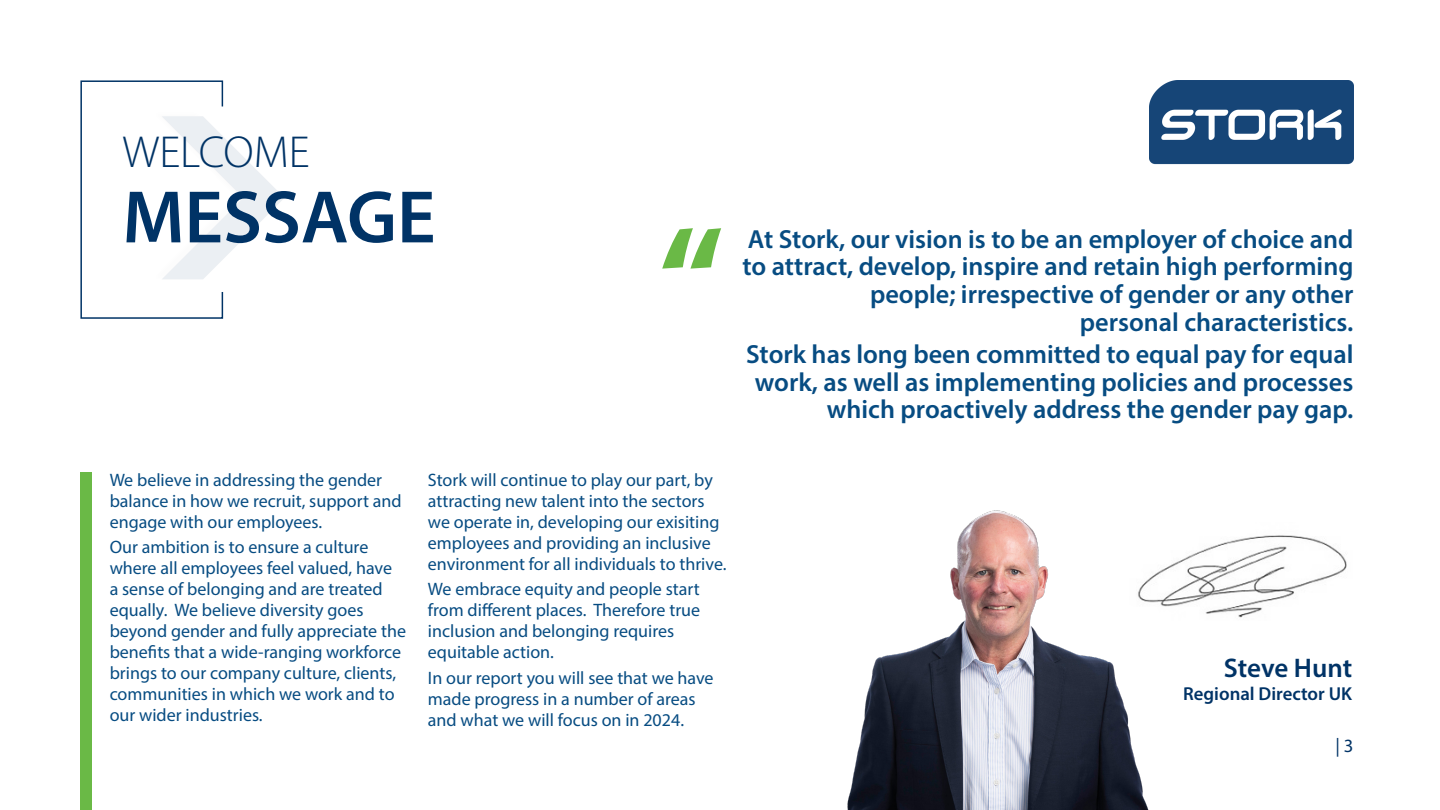
<style>
.page{position:relative;width:1440px;height:810px;background:#fff}
.page>*{position:absolute;margin:0;border:0;box-sizing:border-box;transform-origin:0 0}
.Body_text{font:700 144.75px "Myriad Pro";color:#6ab946}
._100pt_Align_Left{font:600 75px "Myriad Pro";color:#036}
._60pt_Align_Left{font:300 45px "Myriad Pro";color:#036}
._60pt_Align_Center{font:600 27px "Myriad Pro";letter-spacing:-.005em;color:#036}
.Body_text-2{font:600 26.25px/27.8px "Myriad Pro";color:#074c82;text-align:right}
._60pt_Align_Center-2{font:600 18.75px "Myriad Pro";color:#036}
.t1{font:18.75px "Myriad Pro";color:#036}
.Body_text-3{font:18px/21px "Myriad Pro";color:#074c82}
</style>
<div class="page">
<img style="left:848px;top:510px;width:301px;height:300px">
<img style="left:1150px;top:80px;width:203px;height:85px">
<img style="left:1130px;top:522px;width:217px;height:98px">
<div style="left:80px;top:472px;width:12px;height:338px;background:#6ab946"></div>
<svg style="left:80px;top:80px;width:204px;height:239px"></svg>
<p class="_60pt_Align_Left" style="left:122px;top:125px;width:189px">WELCOME</p>
<p class="_100pt_Align_Left" style="left:122px;top:169px;width:315px">MESSAGE</p>
<p class="Body_text" style="left:658px;top:184px;width:67px">“</p>
<p class="Body_text-2" style="left:742px;top:224px;width:612px">At Stork, our vision is to be an employer of choice and to attract, develop, inspire and retain high performing people; irrespective of gender or any other<br>personal characteristics.</p>
<p class="Body_text-2" style="left:746px;top:339px;width:609px">Stork has long been committed to equal pay for equal work, as well as implementing policies and processes which proactively address the gender pay gap.</p>
<p class="Body_text-3" style="left:110px;top:469px;width:293px">We believe in addressing the gender balance in how we recruit, support and engage with our employees.</p>
<p class="Body_text-3" style="left:110px;top:536px;width:298px">Our ambition is to ensure a culture where all employees feel valued, have<br>a sense of belonging and are treated equally. We believe diversity goes beyond gender and fully appreciate the benefits that a wide-ranging workforce brings to our company culture, clients, communities in which we work and to our wider industries.</p>
<p class="Body_text-3" style="left:428px;top:469px;width:300px">Stork will continue to play our part, by attracting new talent into the sectors we operate in, developing our exisiting employees and providing an inclusive environment for all individuals to thrive.</p>
<p class="Body_text-3" style="left:428px;top:578px;width:274px">We embrace equity and people start from different places. Therefore true inclusion and belonging requires equitable action.</p>
<p class="Body_text-3" style="left:428px;top:667px;width:287px">In our report you will see that we have made progress in a number of areas and what we will focus on in 2024.</p>
<p class="_60pt_Align_Center" style="left:1224px;top:651px;width:130px">Steve Hunt</p>
<p class="_60pt_Align_Center-2" style="left:1183px;top:682px;width:170px">Regional Director UK</p>
<p class="t1" style="left:1335px;top:734px;width:20px">| 3</p>
</div>
